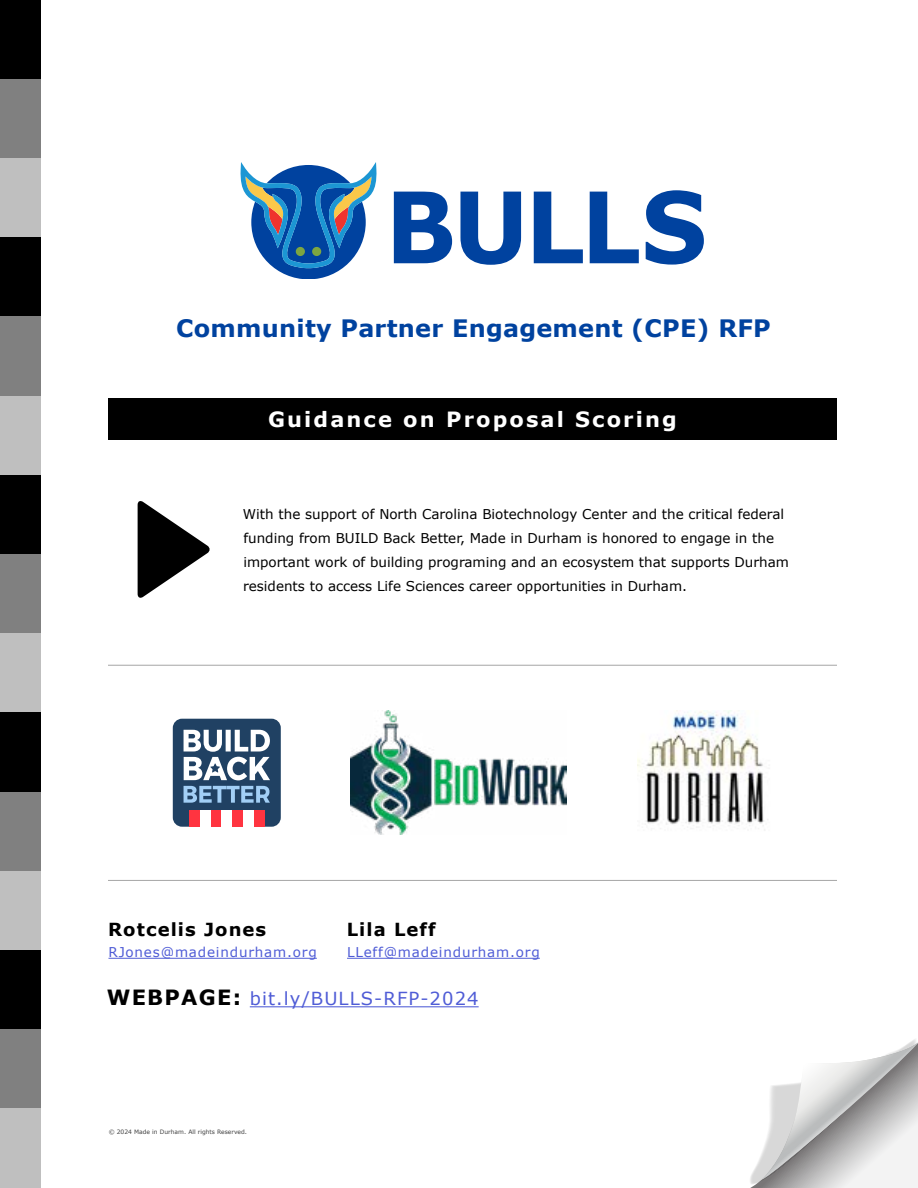
<style>
.page{position:relative;width:918px;height:1188px;background:#fff}
.page>*{position:absolute;margin:0;border:0;box-sizing:border-box;transform-origin:0 0}
.t1{font:700 24px "Verdana";letter-spacing:.01em;color:#00429f}
.t2{font:700 21px "Verdana";letter-spacing:.1em;color:#fff}
.t3{font:18px "Verdana";letter-spacing:.06em;color:#4f5cd6}
.t4{font:700 18px "Verdana";letter-spacing:.06em;color:#000}
.t5{font:13.5px/24px "Verdana";color:#000}
.t6{font:13.5px "Verdana";letter-spacing:.06em;color:#4f5cd6}
.t7{font:6px "Verdana";color:#404040}
.s1{font-weight:700;font-size:21px;color:#000}
</style>
<div class="page">
<div style="left:108px;top:399px;width:729px;height:41px;background:#000"></div>
<hr style="left:108px;top:665px;width:729px;height:1px;background:#a6a6a6">
<img style="left:351px;top:711px;width:216px;height:124px">
<div style="left:173px;top:719px;width:108px;height:108px;background:#204163;border-radius:9px"></div>
<svg style="left:184px;top:786px;width:86px;height:17px"></svg>
<div style="left:189px;top:811px;width:11px;height:16px;background:#ff3440"></div>
<div style="left:200px;top:811px;width:11px;height:16px;background:#fff"></div>
<div style="left:211px;top:811px;width:10px;height:16px;background:#ff3440"></div>
<div style="left:221px;top:811px;width:11px;height:16px;background:#fff"></div>
<div style="left:232px;top:811px;width:11px;height:16px;background:#ff3440"></div>
<div style="left:243px;top:811px;width:11px;height:16px;background:#fff"></div>
<div style="left:254px;top:811px;width:11px;height:16px;background:#ff3440"></div>
<svg style="left:184px;top:730px;width:86px;height:50px"></svg>
<img style="left:637px;top:711px;width:131px;height:120px">
<hr style="left:108px;top:880px;width:729px;height:1px;background:#a6a6a6">
<svg style="left:750px;top:1039px;width:168px;height:149px"></svg>
<div style="left:0;top:0;width:40px;height:79px;background:#000"></div>
<div style="left:0;top:79px;width:40px;height:79px;background:#808080"></div>
<div style="left:0;top:158px;width:40px;height:80px;background:#bfbfbf"></div>
<div style="left:0;top:238px;width:40px;height:79px;background:#000"></div>
<div style="left:0;top:317px;width:40px;height:79px;background:#808080"></div>
<div style="left:0;top:396px;width:40px;height:79px;background:#bfbfbf"></div>
<div style="left:0;top:475px;width:40px;height:79px;background:#000"></div>
<div style="left:0;top:554px;width:40px;height:80px;background:#808080"></div>
<div style="left:0;top:634px;width:40px;height:79px;background:#bfbfbf"></div>
<div style="left:0;top:713px;width:40px;height:79px;background:#000"></div>
<div style="left:0;top:792px;width:40px;height:79px;background:#808080"></div>
<div style="left:0;top:871px;width:40px;height:79px;background:#bfbfbf"></div>
<div style="left:0;top:950px;width:40px;height:80px;background:#000"></div>
<div style="left:0;top:1030px;width:40px;height:79px;background:#808080"></div>
<div style="left:0;top:1109px;width:40px;height:79px;background:#bfbfbf"></div>
<svg style="left:138px;top:501px;width:72px;height:97px"></svg>
<svg style="left:394px;top:190px;width:310px;height:75px"></svg>
<svg style="left:241px;top:162px;width:136px;height:116px"></svg>
<hr style="left:108px;top:958px;width:209px;height:1px;background:#4f5cd6">
<hr style="left:347px;top:958px;width:193px;height:1px;background:#4f5cd6">
<hr style="left:250px;top:1006px;width:229px;height:1px;background:#4f5cd6">
<h1 class="t1" style="left:176px;top:313px;width:596px">Community Partner Engagement (CPE) RFP</h1>
<h2 class="t2" style="left:268px;top:406px;width:410px">Guidance on Proposal Scoring</h2>
<p class="t5" style="left:243px;top:502px;width:548px">With the support of North Carolina Biotechnology Center and the critical federal funding from BUILD Back Better, Made in Durham is honored to engage in the important work of building programing and an ecosystem that supports Durham residents to access Life Sciences career opportunities in Durham.</p>
<h3 class="t4" style="left:347px;top:918px;width:91px">Lila Leff</h3>
<p class="t6" style="left:347px;top:944px;width:194px">LLeff@madeindurham.org</p>
<h3 class="t3" style="left:107px;top:987px;width:373px"><span class="s1">WEBPAGE:</span> bit.ly/BULLS-RFP-2024</h3>
<h3 class="t4" style="left:108px;top:918px;width:160px">Rotcelis Jones</h3>
<p class="t6" style="left:108px;top:944px;width:210px">RJones@madeindurham.org</p>
<p class="t7" style="left:109px;top:1128px;width:140px">© 2024 Made in Durham. All rights Reserved.</p>
</div>
